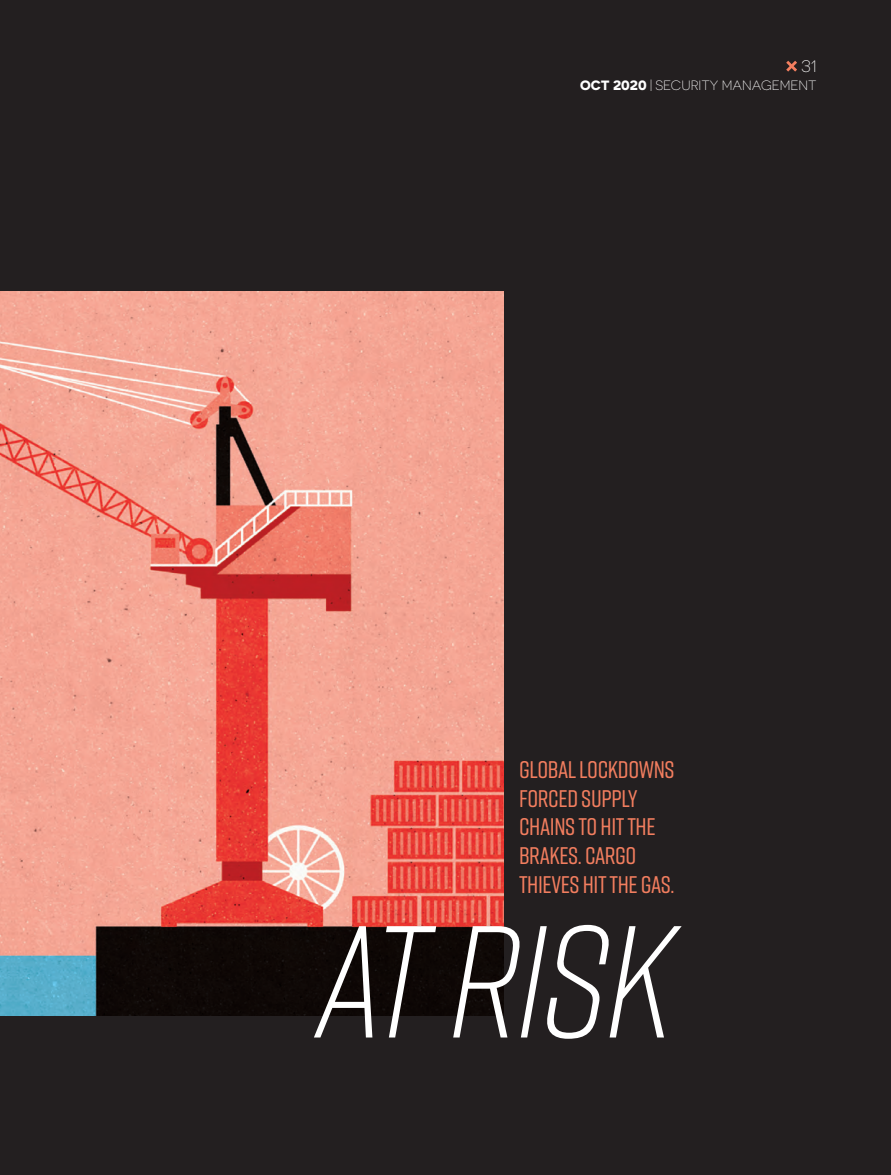
<style>
.page{position:relative;width:891px;height:1175px;background:#fff}
.page>*{position:absolute;margin:0;border:0;box-sizing:border-box;transform-origin:0 0}
.t1{font:italic 300 159px "Rift";letter-spacing:-.03em;color:#fff}
.t2{font:500 24px/28.7px "Rift";letter-spacing:-.015em;color:#f37e5f}
.t3{font:300 16.5px "Novecentosanswide";color:#fff}
.t4{font:300 13.5px "Novecentosanswide";color:#fff}
.s1{font-weight:700}
</style>
<div class="page">
<div style="left:0;top:0;width:891px;height:1174px;background:#231f20"></div>
<svg style="left:786px;top:61px;width:11px;height:11px"></svg>
<img style="left:0;top:291px;width:504px;height:724px">
<p class="t3" style="left:801px;top:56px;width:17px">31</p>
<p class="t4" style="left:580px;top:77px;width:238px"><span class="s1">OCT 2020</span> | SECURITY MANAGEMENT</p>
<p class="t2" style="left:519px;top:755px;width:157px">GLOBAL LOCKDOWNS<br>FORCED SUPPLY<br>CHAINS TO HIT THE<br>BRAKES. CARGO<br>THIEVES HIT THE GAS.</p>
<h1 class="t1" style="left:316px;top:889px;width:359px">At Risk</h1>
</div>
